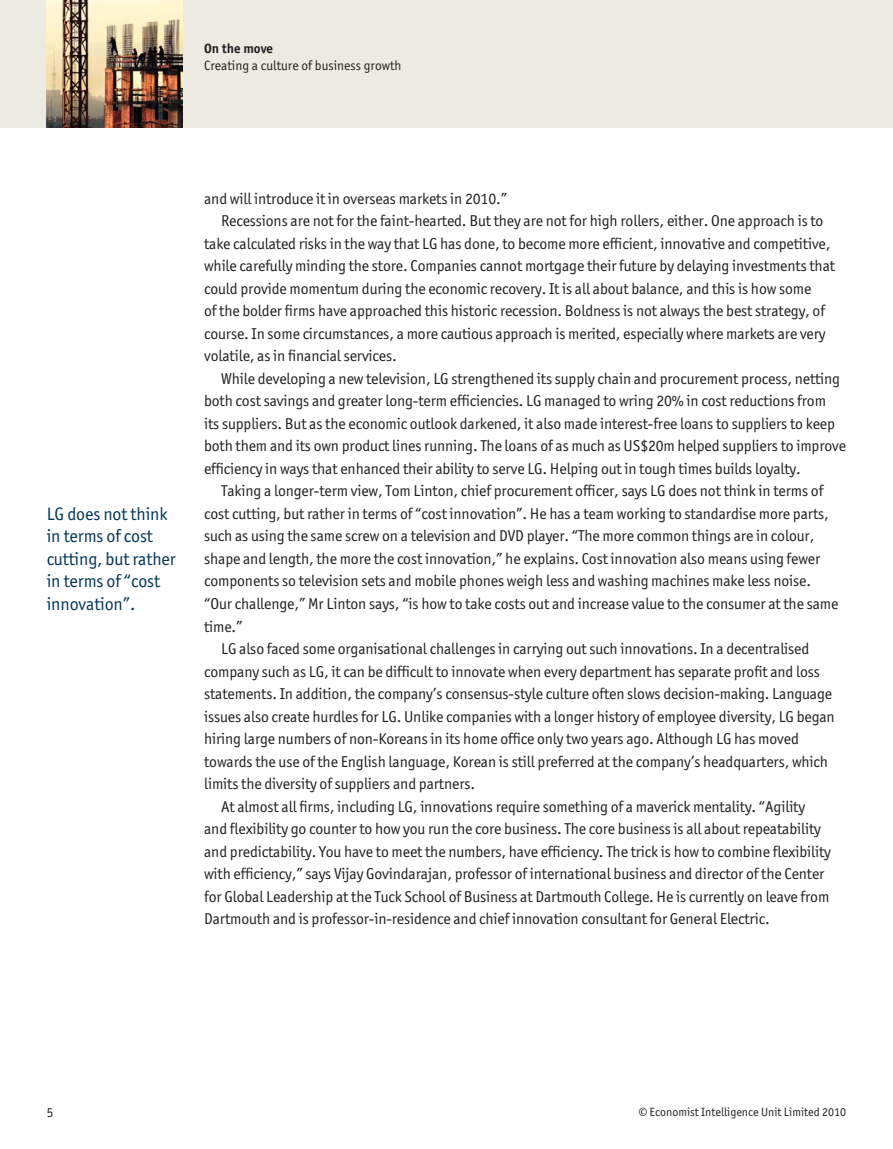
<style>
.page{position:relative;width:893px;height:1149px;background:#fff}
.page>*{position:absolute;margin:0;border:0;box-sizing:border-box;transform-origin:0 0}
.t1{font:18px/22.5px "Officina San ITC";letter-spacing:-.005em;color:#003556}
.t2{font:15.75px "Officina San ITC";letter-spacing:-.005em;color:#231f20}
.t3{font:13.5px "Officina San ITC";color:#231f20}
.t4{font:700 13.5px "Officina San ITC";color:#231f20}
.t5{font:12px "Officina San ITC";color:#231f20}
</style>
<div class="page">
<div style="left:0;top:0;width:893px;height:128px;background:#ecebe1"></div>
<img style="left:47px;top:0;width:136px;height:128px">
<p class="t4" style="left:204px;top:42px;width:71px">On the move</p>
<p class="t3" style="left:204px;top:58px;width:199px">Creating a culture of business growth</p>
<p class="t1" style="left:47px;top:503px;width:131px">LG does not think in terms of cost cutting, but rather in terms of “cost innovation”.</p>
<p class="t2" style="left:204px;top:190px;width:305px">and will introduce it in overseas markets in 2010.”</p>
<p class="t2" style="left:221px;top:213px;width:604px">Recessions are not for the faint-hearted. But they are not for high rollers, either. One approach is to</p>
<p class="t2" style="left:204px;top:235px;width:628px">take calculated risks in the way that LG has done, to become more efficient, innovative and competitive,</p>
<p class="t2" style="left:204px;top:258px;width:632px">while carefully minding the store. Companies cannot mortgage their future by delaying investments that</p>
<p class="t2" style="left:204px;top:280px;width:609px">could provide momentum during the economic recovery. It is all about balance, and this is how some</p>
<p class="t2" style="left:204px;top:303px;width:622px">of the bolder firms have approached this historic recession. Boldness is not always the best strategy, of</p>
<p class="t2" style="left:204px;top:325px;width:623px">course. In some circumstances, a more cautious approach is merited, especially where markets are very</p>
<p class="t2" style="left:204px;top:348px;width:194px">volatile, as in financial services.</p>
<p class="t2" style="left:221px;top:370px;width:621px">While developing a new television, LG strengthened its supply chain and procurement process, netting</p>
<p class="t2" style="left:204px;top:393px;width:623px">both cost savings and greater long-term efficiencies. LG managed to wring 20% in cost reductions from</p>
<p class="t2" style="left:204px;top:415px;width:632px">its suppliers. But as the economic outlook darkened, it also made interest-free loans to suppliers to keep</p>
<p class="t2" style="left:204px;top:438px;width:643px">both them and its own product lines running. The loans of as much as US$20m helped suppliers to improve</p>
<p class="t2" style="left:204px;top:460px;width:598px">efficiency in ways that enhanced their ability to serve LG. Helping out in tough times builds loyalty.</p>
<p class="t2" style="left:221px;top:483px;width:604px">Taking a longer-term view, Tom Linton, chief procurement officer, says LG does not think in terms of</p>
<p class="t2" style="left:204px;top:505px;width:626px">cost cutting, but rather in terms of “cost innovation”. He has a team working to standardise more parts,</p>
<p class="t2" style="left:204px;top:528px;width:612px">such as using the same screw on a television and DVD player. “The more common things are in colour,</p>
<p class="t2" style="left:204px;top:550px;width:618px">shape and length, the more the cost innovation,” he explains. Cost innovation also means using fewer</p>
<p class="t2" style="left:204px;top:573px;width:608px">components so television sets and mobile phones weigh less and washing machines make less noise.</p>
<p class="t2" style="left:204px;top:595px;width:636px">“Our challenge,” Mr Linton says, “is how to take costs out and increase value to the consumer at the same</p>
<p class="t2" style="left:204px;top:618px;width:40px">time.”</p>
<p class="t2" style="left:221px;top:640px;width:590px">LG also faced some organisational challenges in carrying out such innovations. In a decentralised</p>
<p class="t2" style="left:204px;top:663px;width:617px">company such as LG, it can be difficult to innovate when every department has separate profit and loss</p>
<p class="t2" style="left:204px;top:685px;width:630px">statements. In addition, the company’s consensus-style culture often slows decision-making. Language</p>
<p class="t2" style="left:204px;top:708px;width:632px">issues also create hurdles for LG. Unlike companies with a longer history of employee diversity, LG began</p>
<p class="t2" style="left:204px;top:730px;width:596px">hiring large numbers of non-Koreans in its home office only two years ago. Although LG has moved</p>
<p class="t2" style="left:204px;top:753px;width:625px">towards the use of the English language, Korean is still preferred at the company’s headquarters, which</p>
<p class="t2" style="left:204px;top:775px;width:273px">limits the diversity of suppliers and partners.</p>
<p class="t2" style="left:221px;top:798px;width:585px">At almost all firms, including LG, innovations require something of a maverick mentality. “Agility</p>
<p class="t2" style="left:204px;top:820px;width:618px">and flexibility go counter to how you run the core business. The core business is all about repeatability</p>
<p class="t2" style="left:204px;top:843px;width:628px">and predictability. You have to meet the numbers, have efficiency. The trick is how to combine flexibility</p>
<p class="t2" style="left:204px;top:865px;width:622px">with efficiency,” says Vijay Govindarajan, professor of international business and director of the Center</p>
<p class="t2" style="left:204px;top:888px;width:627px">for Global Leadership at the Tuck School of Business at Dartmouth College. He is currently on leave from</p>
<p class="t2" style="left:204px;top:910px;width:567px">Dartmouth and is professor-in-residence and chief innovation consultant for General Electric.</p>
<p class="t3" style="left:47px;top:1105px;width:8px">5</p>
<p class="t5" style="left:639px;top:1105px;width:209px">© Economist Intelligence Unit Limited 2010</p>
</div>
